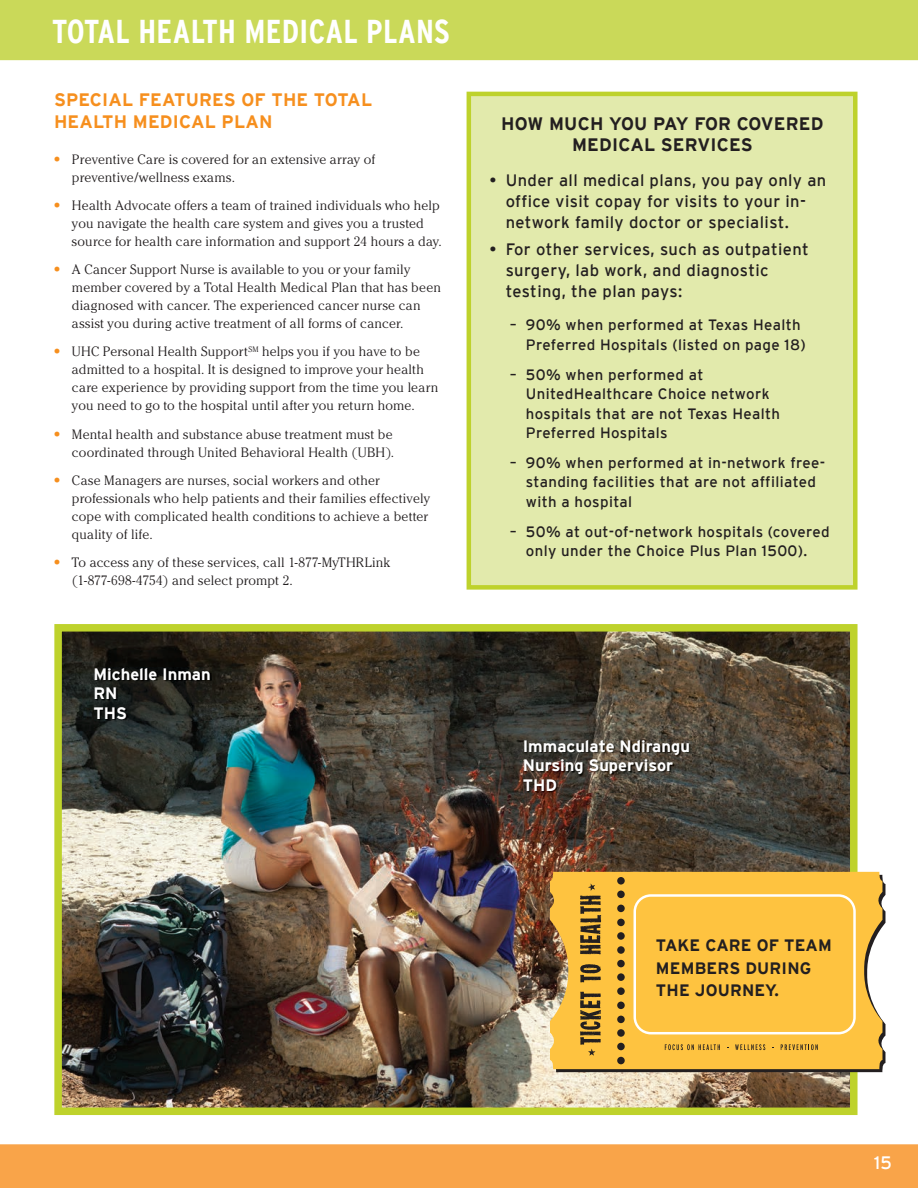
<style>
.page{position:relative;width:918px;height:1188px;background:#fff}
.page>*{position:absolute;margin:0;border:0;box-sizing:border-box;transform-origin:0 0}
.t1{font:700 condensed 33px "Interstate";letter-spacing:.01em;color:#fff}
.t2{font:700 18px/21.6px "Interstate";letter-spacing:.01em;color:#f68f1e}
.t3{font:700 18px/21.6px "Interstate";letter-spacing:.01em;color:#231f20;text-align:center}
.t4{font:18px "Interstate";color:#fff}
.t5{font:16.5px/21px "Interstate";letter-spacing:.025em;color:#231f20}
.t6{font:700 16.5px/19.5px "Interstate";color:#fff}
.t7{font:700 16.5px/22.5px "Interstate";letter-spacing:.01em;color:#231f20}
.t8{font:15px/19.5px "Interstate";letter-spacing:.025em;color:#231f20}
.t9{font:300 13.5px/18px "Cheltenham Std";letter-spacing:.01em;color:#231f20}
.s1{font-family:"Interstate";font-weight:700;color:#f68f1e}
</style>
<div class="page">
<div style="left:0;top:0;width:918px;height:60px;background:#cad959"></div>
<div style="left:0;top:1144px;width:918px;height:44px;background:#f9a449"></div>
<div style="left:469px;top:94px;width:386px;height:493px;background:#e2eaac"></div>
<div style="left:467px;top:92px;width:391px;height:498px;border:4px solid #bed22c"></div>
<img style="left:63px;top:633px;width:786px;height:473px">
<div style="left:54px;top:624px;width:804px;height:491px;border:8px solid #bed22c"></div>
<svg style="left:553px;top:875px;width:332px;height:197px"></svg>
<div style="left:550px;top:872px;width:332px;height:197px;background:#fec340"></div>
<div style="left:617px;top:877px;width:8px;height:8px;background:#231f20;border-radius:50%"></div>
<div style="left:617px;top:891px;width:8px;height:7px;background:#231f20;border-radius:50%"></div>
<div style="left:617px;top:905px;width:8px;height:7px;background:#231f20;border-radius:50%"></div>
<div style="left:617px;top:919px;width:8px;height:7px;background:#231f20;border-radius:50%"></div>
<div style="left:617px;top:932px;width:8px;height:8px;background:#231f20;border-radius:50%"></div>
<div style="left:617px;top:946px;width:8px;height:8px;background:#231f20;border-radius:50%"></div>
<div style="left:617px;top:960px;width:8px;height:7px;background:#231f20;border-radius:50%"></div>
<div style="left:617px;top:973px;width:8px;height:8px;background:#231f20;border-radius:50%"></div>
<div style="left:617px;top:987px;width:8px;height:8px;background:#231f20;border-radius:50%"></div>
<div style="left:617px;top:1002px;width:8px;height:7px;background:#231f20;border-radius:50%"></div>
<div style="left:617px;top:1016px;width:8px;height:7px;background:#231f20;border-radius:50%"></div>
<div style="left:617px;top:1029px;width:8px;height:8px;background:#231f20;border-radius:50%"></div>
<div style="left:617px;top:1043px;width:8px;height:7px;background:#231f20;border-radius:50%"></div>
<div style="left:617px;top:1057px;width:8px;height:7px;background:#231f20;border-radius:50%"></div>
<svg style="left:580px;top:964px;width:21px;height:18px"></svg>
<svg style="left:580px;top:883px;width:21px;height:71px"></svg>
<svg style="left:580px;top:992px;width:21px;height:64px"></svg>
<svg style="left:665px;top:1044px;width:55px;height:6px"></svg>
<svg style="left:735px;top:1044px;width:30px;height:6px"></svg>
<svg style="left:781px;top:1044px;width:37px;height:6px"></svg>
<div style="left:634px;top:894px;width:222px;height:140px;border:2px solid #fff;border-radius:16px"></div>
<img style="left:524px;top:740px;width:167px;height:52px">
<img style="left:94px;top:668px;width:118px;height:52px">
<h1 class="t1" style="left:52px;top:13px;width:399px">TOTAL HEALTH MEDICAL PLANS</h1>
<h2 class="t2" style="left:54px;top:89px;width:320px">SPECIAL FEATURES OF THE TOTAL<br>HEALTH MEDICAL PLAN</h2>
<p class="t9" style="left:72px;top:150px;width:305px;text-indent:-18px"><span class="s1">•</span> Preventive Care is covered for an extensive array of preventive/wellness exams.</p>
<p class="t9" style="left:72px;top:196px;width:371px;text-indent:-18px"><span class="s1">•</span> Health Advocate offers a team of trained individuals who help you navigate the health care system and gives you a trusted source for health care information and support 24 hours a day.</p>
<p class="t9" style="left:72px;top:260px;width:371px;text-indent:-18px"><span class="s1">•</span> A Cancer Support Nurse is available to you or your family member covered by a Total Health Medical Plan that has been diagnosed with cancer. The experienced cancer nurse can assist you during active treatment of all forms of cancer.</p>
<p class="t9" style="left:72px;top:343px;width:368px;text-indent:-18px"><span class="s1">•</span> UHC Personal Health Support<sup>SM</sup> helps you if you have to be admitted to a hospital. It is designed to improve your health care experience by providing support from the time you learn you need to go to the hospital until after you return home.</p>
<p class="t9" style="left:54px;top:425px;width:342px;text-align:right"><span class="s1">•</span> Mental health and substance abuse treatment must be coordinated through United Behavioral Health (UBH).</p>
<p class="t9" style="left:72px;top:471px;width:360px;text-indent:-18px"><span class="s1">•</span> Case Managers are nurses, social workers and other professionals who help patients and their families effectively cope with complicated health conditions to achieve a better quality of life.</p>
<p class="t9" style="left:72px;top:553px;width:320px;text-indent:-18px"><span class="s1">•</span> To access any of these services, call 1-877-MyTHRLink (1-877-698-4754) and select prompt 2.</p>
<p class="t6" style="left:93px;top:664px;width:119px">Michelle Inman<br>RN<br>THS</p>
<h2 class="t3" style="left:501px;top:112px;width:324px">HOW MUCH YOU PAY FOR COVERED<br>MEDICAL SERVICES</h2>
<p class="t5" style="left:506px;top:169px;width:322px;text-indent:-16px">• Under all medical plans, you pay only an office visit copay for visits to your in&shy;network family doctor or specialist.</p>
<p class="t5" style="left:506px;top:239px;width:305px;text-indent:-16px">• For other services, such as outpatient surgery, lab work, and diagnostic testing, the plan pays:</p>
<p class="t8" style="left:526px;top:315px;width:281px;text-indent:-16px">– 90% when performed at Texas Health<br>Preferred Hospitals (listed on page 18)</p>
<p class="t8" style="left:526px;top:365px;width:256px;text-indent:-16px">– 50% when performed at<br>UnitedHealthcare Choice network hospitals that are not Texas Health<br>Preferred Hospitals</p>
<p class="t8" style="left:526px;top:453px;width:301px;text-indent:-16px">– 90% when performed at in-network free&shy;standing facilities that are not affiliated with a hospital</p>
<p class="t8" style="left:510px;top:522px;width:322px;text-align:center">– 50% at out-of-network hospitals (covered only under the Choice Plus Plan 1500).</p>
<p class="t6" style="left:523px;top:736px;width:169px">Immaculate Ndirangu<br>Nursing Supervisor<br>THD</p>
<p class="t7" style="left:656px;top:934px;width:177px">TAKE CARE OF TEAM<br>MEMBERS DURING<br>THE JOURNEY.</p>
<h2 class="t4" style="left:874px;top:1153px;width:19px">15</h2>
</div>
